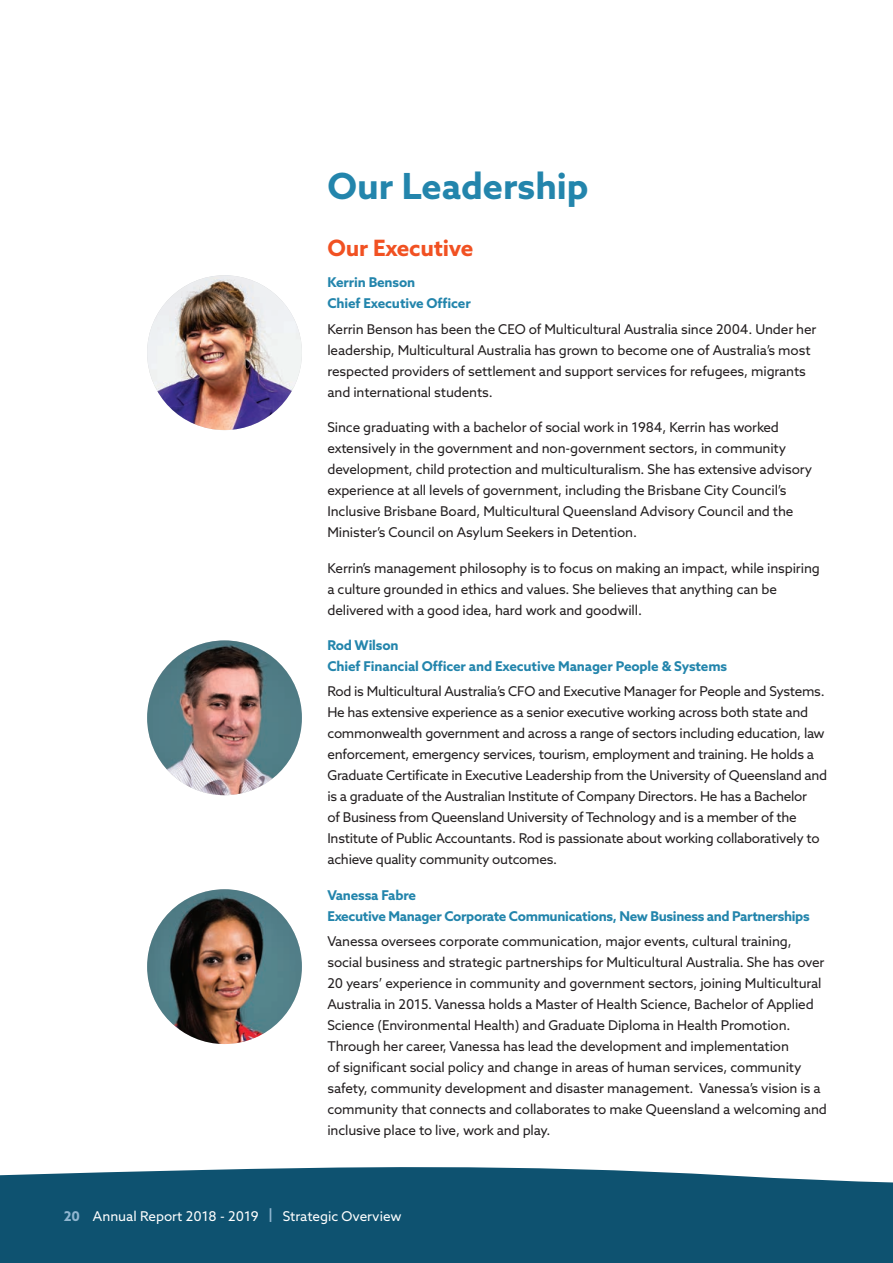
<style>
.page{position:relative;width:893px;height:1263px;background:#fff}
.page>*{position:absolute;margin:0;border:0;box-sizing:border-box;transform-origin:0 0}
.t1{font:700 36px "Azo Sans";color:#2385ac}
.t2{font:700 22.5px "Azo Sans";letter-spacing:-.01em;color:#f15122}
.Leadership_text{font:13.5px/21px "Azo Sans";letter-spacing:-.01em;color:#231f20}
.Leadseship_subhead{font:700 13.5px/21px "Azo Sans";letter-spacing:-.01em;color:#2385ac}
.t3{font:13.5px "Azo Sans";color:#fff}
.s1{font-weight:700;color:#90b6d0}
</style>
<div class="page">
<div style="left:0;top:1167px;width:893px;height:96px;background:#0e5270"></div>
<img style="left:147px;top:275px;width:155px;height:155px;border-radius:77px">
<img style="left:147px;top:640px;width:155px;height:155px;border-radius:77px">
<img style="left:147px;top:889px;width:155px;height:155px;border-radius:77px">
<p class="t1" style="left:327px;top:162px;width:263px">Our Leadership</p>
<p class="t2" style="left:327px;top:233px;width:147px">Our Executive</p>
<p class="Leadseship_subhead" style="left:327px;top:272px;width:145px">Kerrin Benson<br>Chief Executive Officer</p>
<p class="Leadership_text" style="left:327px;top:319px;width:491px">Kerrin Benson has been the CEO of Multicultural Australia since 2004. Under her leadership, Multicultural Australia has grown to become one of Australia’s most respected providers of settlement and support services for refugees, migrants and international students.</p>
<p class="Leadership_text" style="left:327px;top:417px;width:486px">Since graduating with a bachelor of social work in 1984, Kerrin has worked extensively in the government and non-government sectors, in community development, child protection and multiculturalism. She has extensive advisory experience at all levels of government, including the Brisbane City Council’s Inclusive Brisbane Board, Multicultural Queensland Advisory Council and the Minister’s Council on Asylum Seekers in Detention.</p>
<p class="Leadership_text" style="left:327px;top:557px;width:494px">Kerrin’s management philosophy is to focus on making an impact, while inspiring a culture grounded in ethics and values. She believes that anything can be delivered with a good idea, hard work and goodwill.</p>
<p class="Leadseship_subhead" style="left:327px;top:634px;width:401px">Rod Wilson<br>Chief Financial Officer and Executive Manager People &amp; Systems</p>
<p class="Leadership_text" style="left:327px;top:681px;width:501px">Rod is Multicultural Australia’s CFO and Executive Manager for People and Systems.<br>He has extensive experience as a senior executive working across both state and commonwealth government and across a range of sectors including education, law enforcement, emergency services, tourism, employment and training. He holds a Graduate Certificate in Executive Leadership from the University of Queensland and is a graduate of the Australian Institute of Company Directors. He has a Bachelor<br>of Business from Queensland University of Technology and is a member of the Institute of Public Accountants. Rod is passionate about working collaboratively to achieve quality community outcomes.</p>
<p class="Leadseship_subhead" style="left:327px;top:884px;width:484px">Vanessa Fabre<br>Executive Manager Corporate Communications, New Business and Partnerships</p>
<p class="Leadership_text" style="left:327px;top:931px;width:501px">Vanessa oversees corporate communication, major events, cultural training, social business and strategic partnerships for Multicultural Australia. She has over 20 years’ experience in community and government sectors, joining Multicultural Australia in 2015. Vanessa holds a Master of Health Science, Bachelor of Applied Science (Environmental Health) and Graduate Diploma in Health Promotion.<br>Through her career, Vanessa has lead the development and implementation<br>of significant social policy and change in areas of human services, community safety, community development and disaster management. Vanessa’s vision is a community that connects and collaborates to make Queensland a welcoming and inclusive place to live, work and play.</p>
<p class="t3" style="left:64px;top:1207px;width:339px"><span class="s1">20</span> Annual Report 2018 - 2019 <span class="s1">|</span> Strategic Overview</p>
</div>
